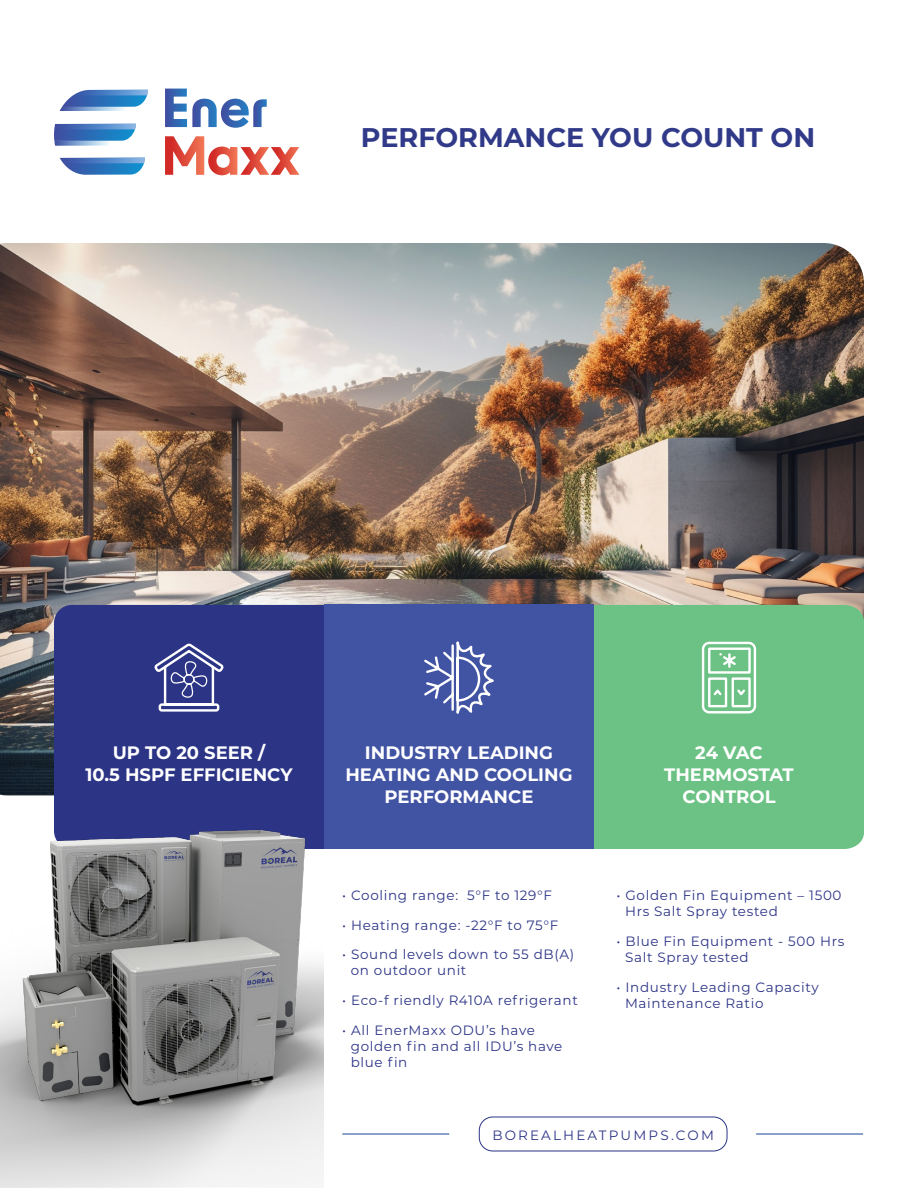
<style>
.page{position:relative;width:918px;height:1188px;background:#fff}
.page>*{position:absolute;margin:0;border:0;box-sizing:border-box;transform-origin:0 0}
.t1{font:700 27px "Montserrat";color:#313a89}
.t2{font:700 18px/21.6px "Montserrat";color:#fff;text-align:center}
.t3{font:13.5px/16.2px "Montserrat";letter-spacing:.05em;color:#2c3486}
.t4{font:13.5px "Montserrat";letter-spacing:.16em;color:#2c3486}
</style>
<div class="page">
<img style="left:0;top:243px;width:864px;height:432px">
<div style="left:54px;top:605px;width:299px;height:244px;background:#2c3486;border-radius:18px"></div>
<div style="left:594px;top:605px;width:270px;height:244px;background:#6cc284"></div>
<svg style="left:701px;top:641px;width:56px;height:74px"></svg>
<svg style="left:154px;top:643px;width:70px;height:32px"></svg>
<svg style="left:60px;top:158px;width:85px;height:17px"></svg>
<svg style="left:60px;top:90px;width:88px;height:21px"></svg>
<svg style="left:54px;top:124px;width:82px;height:22px;background:#5e8dc7"></svg>
<svg style="left:165px;top:89px;width:102px;height:39px"></svg>
<svg style="left:165px;top:136px;width:134px;height:39px"></svg>
<div style="left:324px;top:605px;width:270px;height:244px;background:#4153a3"></div>
<svg style="left:424px;top:641px;width:70px;height:73px"></svg>
<div style="left:479px;top:1117px;width:248px;height:34px;border:1px solid #2c3486;border-radius:14px"></div>
<img style="left:0;top:675px;width:324px;height:513px">
<hr style="left:342px;top:1134px;width:107px;height:1px;background:#174594">
<hr style="left:756px;top:1134px;width:107px;height:1px;background:#174594">
<p class="t1" style="left:361px;top:118px;width:456px">PERFORMANCE YOU COUNT ON</p>
<p class="t2" style="left:113px;top:741px;width:154px">UP TO 20 SEER /</p>
<p class="t2" style="left:85px;top:763px;width:209px">10.5 HSPF EFFICIENCY</p>
<p class="t2" style="left:345px;top:741px;width:229px">INDUSTRY LEADING<br>HEATING AND COOLING</p>
<p class="t2" style="left:385px;top:785px;width:150px">PERFORMANCE</p>
<p class="t3" style="left:342px;top:886px;width:211px">• Cooling range: 5°F to 129°F</p>
<p class="t3" style="left:342px;top:916px;width:217px">• Heating range: -22°F to 75°F</p>
<p class="t3" style="left:351px;top:946px;width:225px;text-indent:-8px">• Sound levels down to 55 dB(A) on outdoor unit</p>
<p class="t3" style="left:342px;top:992px;width:237px">• Eco-f riendly R410A refrigerant</p>
<p class="t3" style="left:351px;top:1021px;width:213px;text-indent:-8px">• All EnerMaxx ODU’s have golden fin and all IDU’s have blue fin</p>
<p class="t2" style="left:695px;top:741px;width:69px">24 VAC</p>
<p class="t2" style="left:664px;top:763px;width:131px">THERMOSTAT</p>
<p class="t2" style="left:682px;top:785px;width:95px">CONTROL</p>
<p class="t3" style="left:625px;top:886px;width:218px;text-indent:-8px">• Golden Fin Equipment – 1500<br>Hrs Salt Spray tested</p>
<p class="t3" style="left:625px;top:932px;width:221px;text-indent:-8px">• Blue Fin Equipment - 500 Hrs<br>Salt Spray tested</p>
<p class="t3" style="left:625px;top:978px;width:195px;text-indent:-8px">• Industry Leading Capacity<br>Maintenance Ratio</p>
<p class="t4" style="left:492px;top:1126px;width:223px">BOREALHEATPUMPS.COM</p>
</div>
